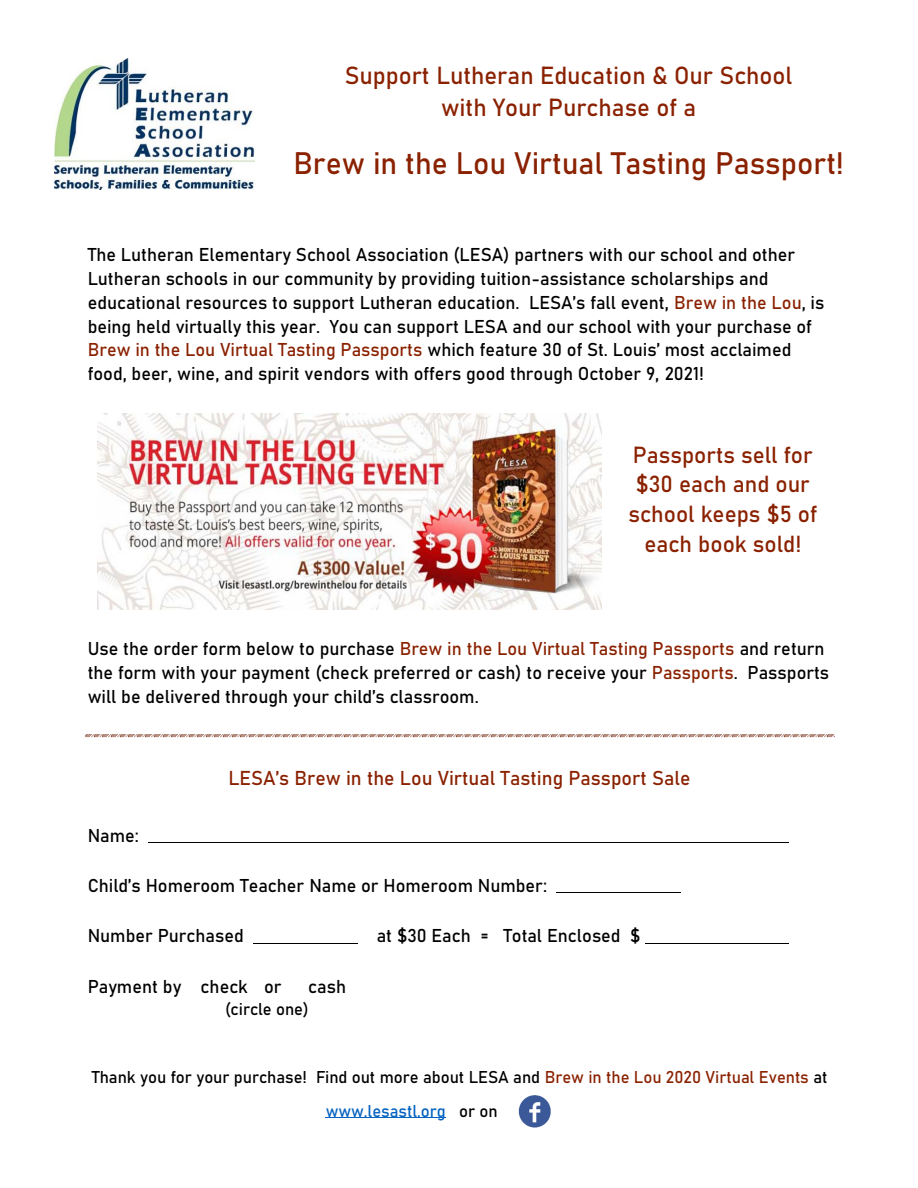
<style>
.page{position:relative;width:918px;height:1188px;background:#fff}
.page>*{position:absolute;margin:0;border:0;box-sizing:border-box;transform-origin:0 0}
.t1{font:30.6px "Bahnschrift";color:#8a2100}
.t2{font:24.45px/31.5px "Bahnschrift";color:#8a2100;text-align:center}
.t3{font:22.95px/29.7px "Bahnschrift";color:#8a2100;text-align:center}
.t4{font:19.8px "Bahnschrift";color:#8a2100}
.t5{font:18.3px/23.9px "Bahnschrift";color:#000}
.t6{font:16.95px/33.9px "Bahnschrift";color:#000}
.s1{color:#8a2100}
.s2{color:#0563c1}
</style>
<div class="page">
<img style="left:54px;top:58px;width:201px;height:132px">
<svg style="left:86px;top:734px;width:748px;height:4px"></svg>
<hr style="left:149px;top:843px;width:640px;height:1px;background:#000">
<hr style="left:557px;top:893px;width:124px;height:1px;background:#000">
<hr style="left:253px;top:943px;width:104px;height:1px;background:#000">
<hr style="left:645px;top:943px;width:144px;height:1px;background:#000">
<hr style="left:326px;top:1117px;width:120px;height:1px;background:#0563c1">
<img style="left:97px;top:413px;width:504px;height:196px">
<img style="left:518px;top:1095px;width:33px;height:33px">
<p class="t2" style="left:345px;top:60px;width:449px">Support Lutheran Education &amp; Our School with Your Purchase of a</p>
<p class="t1" style="left:294px;top:144px;width:552px">Brew in the Lou Virtual Tasting Passport!</p>
<p class="t5" style="left:88px;top:243px;width:738px">The Lutheran Elementary School Association (LESA) partners with our school and other Lutheran schools in our community by providing tuition-assistance scholarships and educational resources to support Lutheran education. LESA’s fall event, <span class="s1">Brew in the Lou</span>, is being held virtually this year. You can support LESA and our school with your purchase of <span class="s1">Brew in the Lou Virtual Tasting Passports</span> which feature 30 of St. Louis’ most acclaimed food, beer, wine, and spirit vendors with offers good through October 9, 2021!</p>
<p class="t3" style="left:628px;top:440px;width:190px">Passports sell for $30 each and our school keeps $5 of each book sold!</p>
<p class="t5" style="left:88px;top:637px;width:743px">Use the order form below to purchase <span class="s1">Brew in the Lou Virtual Tasting Passports</span> and return the form with your payment (check preferred or cash) to receive your <span class="s1">Passports</span>. Passports will be delivered through your child’s classroom.</p>
<p class="t4" style="left:228px;top:766px;width:464px">LESA’s Brew in the Lou Virtual Tasting Passport Sale</p>
<p class="t5" style="left:88px;top:823px;width:53px">Name:</p>
<p class="t5" style="left:88px;top:873px;width:461px">Child’s Homeroom Teacher Name or Homeroom Number:</p>
<p class="t5" style="left:88px;top:924px;width:158px">Number Purchased</p>
<p class="t5" style="left:377px;top:924px;width:265px">at $30 Each = Total Enclosed $</p>
<p class="t5" style="left:88px;top:974px;width:195px">Payment by check or</p>
<p class="t5" style="left:308px;top:974px;width:39px">cash</p>
<p class="t6" style="left:225px;top:992px;width:85px">(circle one)</p>
<p class="t6" style="left:326px;top:1060px;width:503px;text-indent:-234px">Thank you for your purchase! Find out more about LESA and <span class="s1">Brew in the Lou 2020 Virtual Events</span> at <span class="s2">www.lesastl.org</span> or on</p>
</div>
